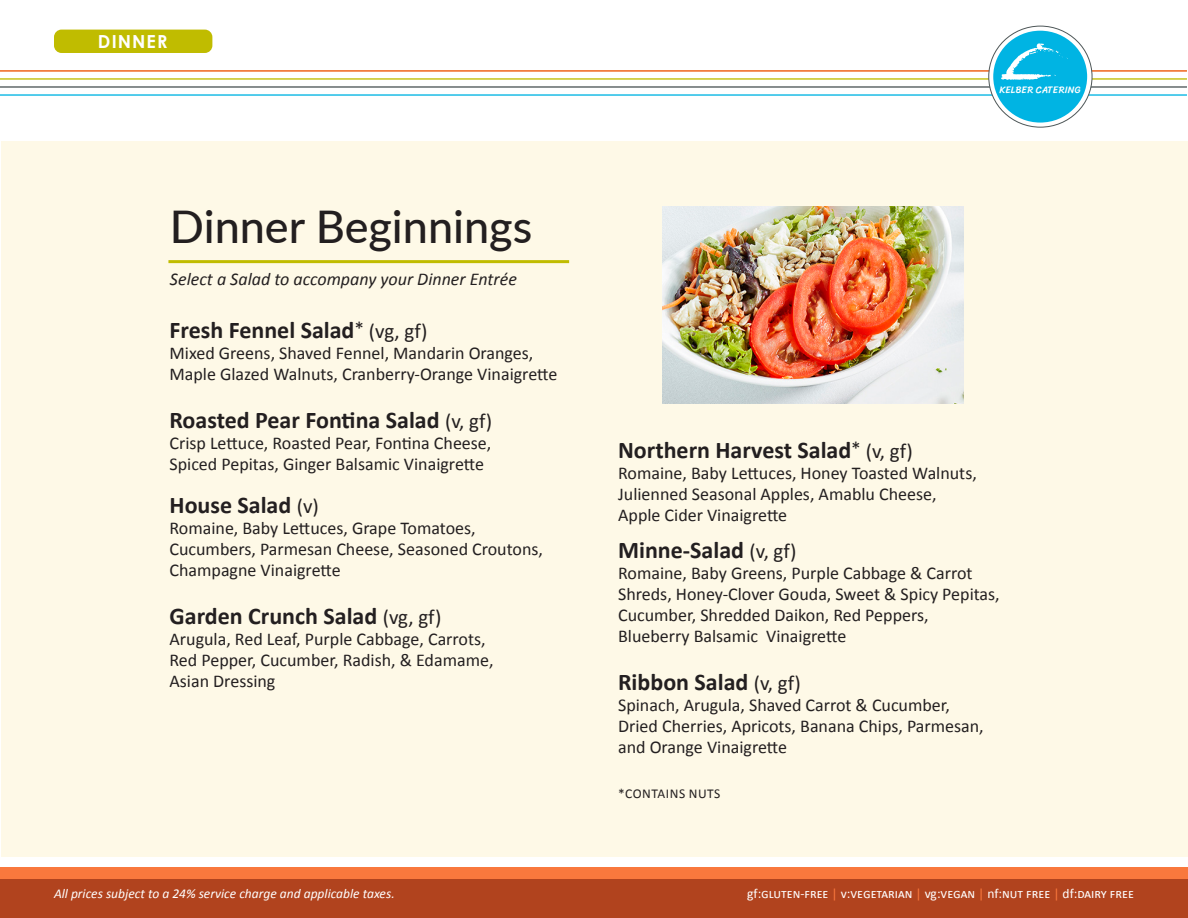
<style>
.page{position:relative;width:1188px;height:918px;background:#fff}
.page>*{position:absolute;margin:0;border:0;box-sizing:border-box;transform-origin:0 0}
.t1{font:500 45px "Lato";color:#231f20}
.t2{font:700 24px "Calibri";color:#231f20}
.t3{font:18px/21px "Calibri";color:#231f20}
.t4{font:italic 18px "Calibri";color:#231f20}
.t5{font:700 18px "Century Gothic";letter-spacing:.06em;color:#fff}
.t6{font:13.5px "Calibri";color:#fff}
.t7{font:italic 13.5px "Calibri";color:#fff}
.t8{font:13.5px "Calibri";letter-spacing:.04em;color:#231f20}
.t9{font:9.75px "Sriracha";letter-spacing:.005em;color:#fff}
.s1{font-weight:400;font-size:19.5px}
.s2{font-weight:400;font-size:21px}
.s3{color:#f9783d}
</style>
<div class="page">
<div style="left:0;top:878px;width:1188px;height:40px;background:#b1431e"></div>
<div style="left:0;top:867px;width:1188px;height:12px;background:#f9783d"></div>
<hr style="left:0;top:70px;width:1187px;height:2px;background:#ed5200">
<hr style="left:0;top:78px;width:1187px;height:2px;background:#c0bc00">
<hr style="left:0;top:86px;width:1187px;height:2px;background:#4e5758">
<hr style="left:0;top:94px;width:1187px;height:2px;background:#00b4e3">
<div style="left:1px;top:141px;width:1186px;height:716px;background:#fef9e7"></div>
<svg style="left:989px;top:26px;width:103px;height:101px"></svg>
<div style="left:993px;top:31px;width:94px;height:92px;background:#00b4e3;border-radius:50%"></div>
<svg style="left:1001px;top:43px;width:67px;height:37px"></svg>
<hr style="left:168px;top:260px;width:401px;height:3px;background:#c0bc00">
<div style="left:54px;top:30px;width:158px;height:23px;background:#c0bc00;border-radius:8px"></div>
<img style="left:662px;top:206px;width:301px;height:198px">
<p class="t5" style="left:98px;top:30px;width:71px">DINNER</p>
<p class="t1" style="left:170px;top:194px;width:364px">Dinner Beginnings</p>
<p class="t4" style="left:170px;top:266px;width:349px">Select a Salad to accompany your Dinner Entrée</p>
<p class="t2" style="left:170px;top:314px;width:260px">Fresh Fennel Salad<span class="s1">*</span> <span class="s2">(vg, gf)</span></p>
<p class="t3" style="left:170px;top:342px;width:365px">Mixed Greens, Shaved Fennel, Mandarin Oranges,</p>
<p class="t3" style="left:170px;top:363px;width:389px">Maple Glazed Walnuts, Cranberry-Orange Vinaigrette</p>
<p class="t2" style="left:170px;top:404px;width:324px">Roasted Pear Fontina Salad <span class="s2">(v, gf)</span></p>
<p class="t3" style="left:170px;top:432px;width:323px">Crisp Lettuce, Roasted Pear, Fontina Cheese,<br>Spiced Pepitas, Ginger Balsamic Vinaigrette</p>
<p class="t2" style="left:170px;top:490px;width:151px">House Salad <span class="s2">(v)</span></p>
<p class="t3" style="left:170px;top:518px;width:375px">Romaine, Baby Lettuces, Grape Tomatoes,<br>Cucumbers, Parmesan Cheese, Seasoned Croutons,<br>Champagne Vinaigrette</p>
<p class="t2" style="left:170px;top:601px;width:273px">Garden Crunch Salad <span class="s2">(vg, gf)</span></p>
<p class="t3" style="left:170px;top:629px;width:326px">Arugula, Red Leaf, Purple Cabbage, Carrots,<br>Red Pepper, Cucumber, Radish, &amp; Edamame,<br>Asian Dressing</p>
<p class="t7" style="left:54px;top:884px;width:342px">All prices subject to a 24% service charge and applicable taxes.</p>
<p class="t9" style="left:999px;top:84px;width:83px">KELBER CATERING</p>
<p class="t2" style="left:618px;top:434px;width:296px">Northern Harvest Salad<span class="s1">*</span> <span class="s2">(v, gf)</span></p>
<p class="t3" style="left:618px;top:462px;width:360px">Romaine, Baby Lettuces, Honey Toasted Walnuts,<br>Julienned Seasonal Apples, Amablu Cheese,<br>Apple Cider Vinaigrette</p>
<p class="t2" style="left:618px;top:535px;width:180px">Minne-Salad <span class="s2">(v, gf)</span></p>
<p class="t3" style="left:618px;top:563px;width:383px">Romaine, Baby Greens, Purple Cabbage &amp; Carrot Shreds, Honey-Clover Gouda, Sweet &amp; Spicy Pepitas, Cucumber, Shredded Daikon, Red Peppers, Blueberry Balsamic Vinaigrette</p>
<p class="t2" style="left:618px;top:667px;width:184px">Ribbon Salad <span class="s2">(v, gf)</span></p>
<p class="t3" style="left:618px;top:695px;width:334px">Spinach, Arugula, Shaved Carrot &amp; Cucumber,</p>
<p class="t3" style="left:618px;top:716px;width:367px">Dried Cherries, Apricots, Banana Chips, Parmesan,</p>
<p class="t3" style="left:618px;top:737px;width:170px">and Orange Vinaigrette</p>
<p class="t8" style="left:618px;top:785px;width:104px">*CONTAINS NUTS</p>
<p class="t6" style="left:747px;top:885px;width:388px">gf:gluten-free <span class="s3">|</span> v:vegetarian <span class="s3">|</span> vg:vegan <span class="s3">|</span> nf:nut free <span class="s3">|</span> df:dairy free</p>
</div>
